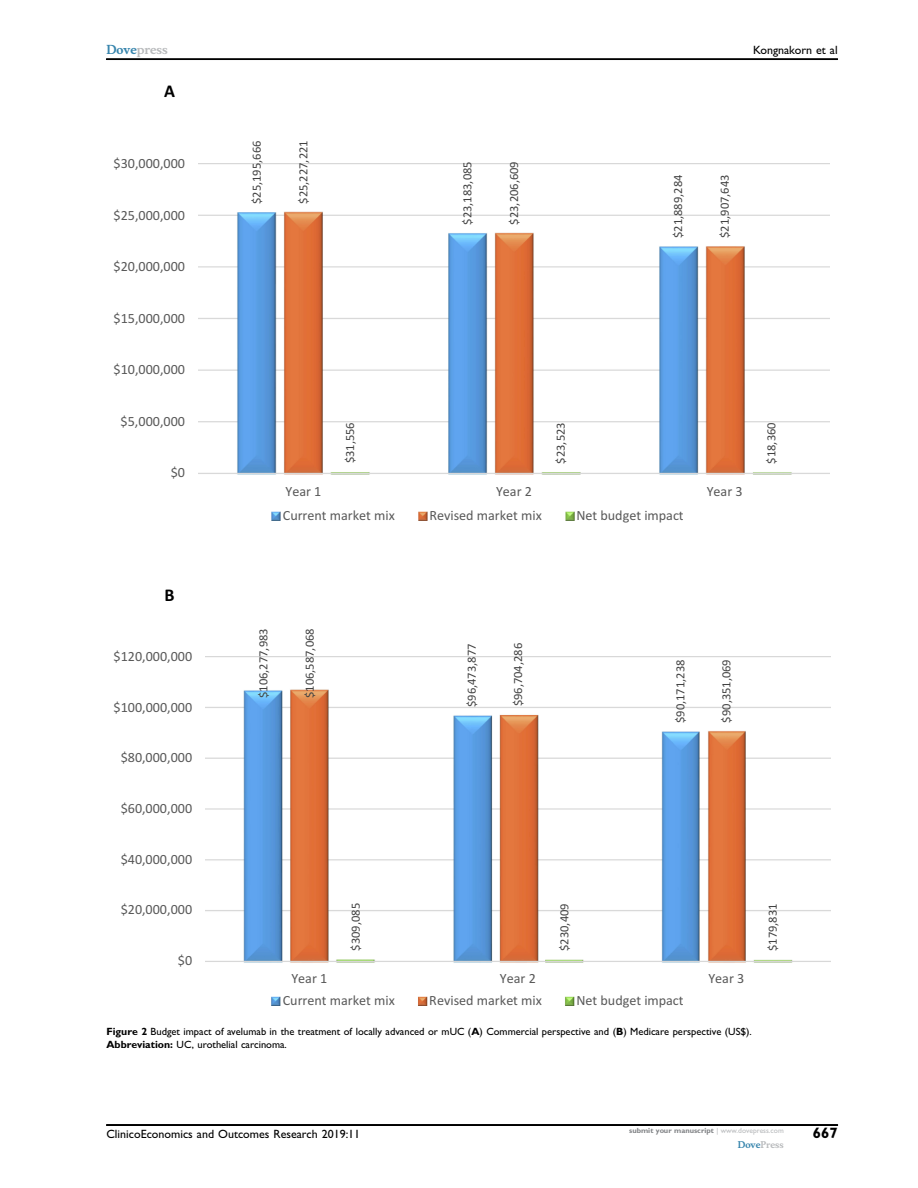
<style>
.page{position:relative;width:918px;height:1188px;background:#fff}
.page>*{position:absolute;margin:0;border:0;box-sizing:border-box;transform-origin:0 0}
.t1{font:700 18px "Calibri";color:#000}
.t2{font:15px "Adv T Tdd 0 b 0455.B";color:#000}
.t3{font:14.1px "Calibri";color:#595959}
.t4{font:12.6px "Calibri";color:#424242}
.t5{font:12px "Adv TT96740 c 24";color:#000}
.t6{font:12px "Adv OT14 f 6 c 37 d";color:#b8babc}
.t7{font:10.5px/13.5px "Adv TT96740 c 24";color:#000}
.t8{font:9px "Adv OT14 f 6 c 37 d";color:#b8babc}
.t9{font:7.5px "Adv T Tdd 0 b 0455.B";color:#808285}
.s1{color:#3785ad}
.s2{font-family:"Adv T Tdd 0 b 0455.B"}
.s3{font-family:"Adv TT96740 c 24";color:#b8babc}
</style>
<div class="page">
<img style="left:198px;top:211px;width:632px;height:310px">
<img style="left:205px;top:656px;width:625px;height:349px">
<hr style="left:106px;top:59px;width:732px;height:1px;background:#000">
<hr style="left:106px;top:1125px;width:732px;height:1px;background:#000">
<p class="t6" style="left:106px;top:42px;width:63px"><span class="s1">Dove</span>press</p>
<p class="t5" style="left:753px;top:45px;width:86px">Kongnakorn et al</p>
<p class="t1" style="left:164px;top:80px;width:12px">A</p>
<p class="t3" style="left:114px;top:159px;width:73px">$30,000,000</p>
<p class="t3" style="left:114px;top:210px;width:73px">$25,000,000</p>
<p class="t3" style="left:114px;top:262px;width:73px">$20,000,000</p>
<p class="t3" style="left:114px;top:313px;width:73px">$15,000,000</p>
<p class="t3" style="left:114px;top:365px;width:73px">$10,000,000</p>
<p class="t3" style="left:121px;top:416px;width:66px">$5,000,000</p>
<p class="t3" style="left:171px;top:468px;width:16px">$0</p>
<p class="t1" style="left:165px;top:585px;width:12px">B</p>
<p class="t3" style="left:114px;top:651px;width:80px">$120,000,000</p>
<p class="t3" style="left:114px;top:702px;width:80px">$100,000,000</p>
<p class="t3" style="left:121px;top:753px;width:73px">$80,000,000</p>
<p class="t3" style="left:121px;top:803px;width:73px">$60,000,000</p>
<p class="t3" style="left:121px;top:854px;width:73px">$40,000,000</p>
<p class="t3" style="left:121px;top:905px;width:73px">$20,000,000</p>
<p class="t3" style="left:178px;top:955px;width:16px">$0</p>
<p class="t4" style="left:252px;top:204px;width:65px;rotate:-90deg">$25,195,666</p>
<p class="t4" style="left:299px;top:204px;width:65px;rotate:-90deg">$25,227,221</p>
<p class="t4" style="left:463px;top:225px;width:65px;rotate:-90deg">$23,183,085</p>
<p class="t4" style="left:510px;top:225px;width:65px;rotate:-90deg">$23,206,609</p>
<p class="t4" style="left:674px;top:238px;width:65px;rotate:-90deg">$21,889,284</p>
<p class="t4" style="left:720px;top:238px;width:65px;rotate:-90deg">$21,907,643</p>
<p class="t4" style="left:346px;top:463px;width:43px;rotate:-90deg">$31,556</p>
<p class="t4" style="left:556px;top:464px;width:43px;rotate:-90deg">$23,523</p>
<p class="t4" style="left:767px;top:464px;width:43px;rotate:-90deg">$18,360</p>
<p class="t3" style="left:285px;top:486px;width:37px">Year 1</p>
<p class="t3" style="left:496px;top:486px;width:37px">Year 2</p>
<p class="t3" style="left:707px;top:486px;width:37px">Year 3</p>
<p class="t3" style="left:283px;top:510px;width:114px">Current market mix</p>
<p class="t3" style="left:429px;top:510px;width:114px">Revised market mix</p>
<p class="t3" style="left:576px;top:510px;width:109px">Net budget impact</p>
<p class="t4" style="left:259px;top:698px;width:71px;rotate:-90deg">$106,277,983</p>
<p class="t4" style="left:305px;top:698px;width:71px;rotate:-90deg">$106,587,068</p>
<p class="t4" style="left:467px;top:707px;width:65px;rotate:-90deg">$96,473,877</p>
<p class="t4" style="left:513px;top:706px;width:65px;rotate:-90deg">$96,704,286</p>
<p class="t4" style="left:676px;top:723px;width:65px;rotate:-90deg">$90,171,238</p>
<p class="t4" style="left:722px;top:723px;width:65px;rotate:-90deg">$90,351,069</p>
<p class="t4" style="left:351px;top:951px;width:49px;rotate:-90deg">$309,085</p>
<p class="t4" style="left:560px;top:951px;width:49px;rotate:-90deg">$230,409</p>
<p class="t4" style="left:768px;top:951px;width:49px;rotate:-90deg">$179,831</p>
<p class="t3" style="left:291px;top:974px;width:37px">Year 1</p>
<p class="t3" style="left:500px;top:974px;width:37px">Year 2</p>
<p class="t3" style="left:708px;top:974px;width:37px">Year 3</p>
<p class="t3" style="left:283px;top:995px;width:114px">Current market mix</p>
<p class="t3" style="left:429px;top:995px;width:114px">Revised market mix</p>
<p class="t3" style="left:576px;top:995px;width:109px">Net budget impact</p>
<p class="t7" style="left:106px;top:1026px;width:647px"><span class="s2">Figure 2</span> Budget impact of avelumab in the treatment of locally advanced or mUC (<span class="s2">A</span>) Commercial perspective and (<span class="s2">B</span>) Medicare perspective (US$).<br><span class="s2">Abbreviation:</span> UC, urothelial carcinoma.</p>
<p class="t5" style="left:106px;top:1130px;width:255px">ClinicoEconomics and Outcomes Research 2019:11</p>
<p class="t9" style="left:629px;top:1128px;width:156px">submit your manuscript <span class="s3">| www.dovepress.com</span></p>
<p class="t8" style="left:738px;top:1140px;width:47px"><span class="s1">Dove</span>Press</p>
<p class="t2" style="left:813px;top:1128px;width:26px">667</p>
</div>
